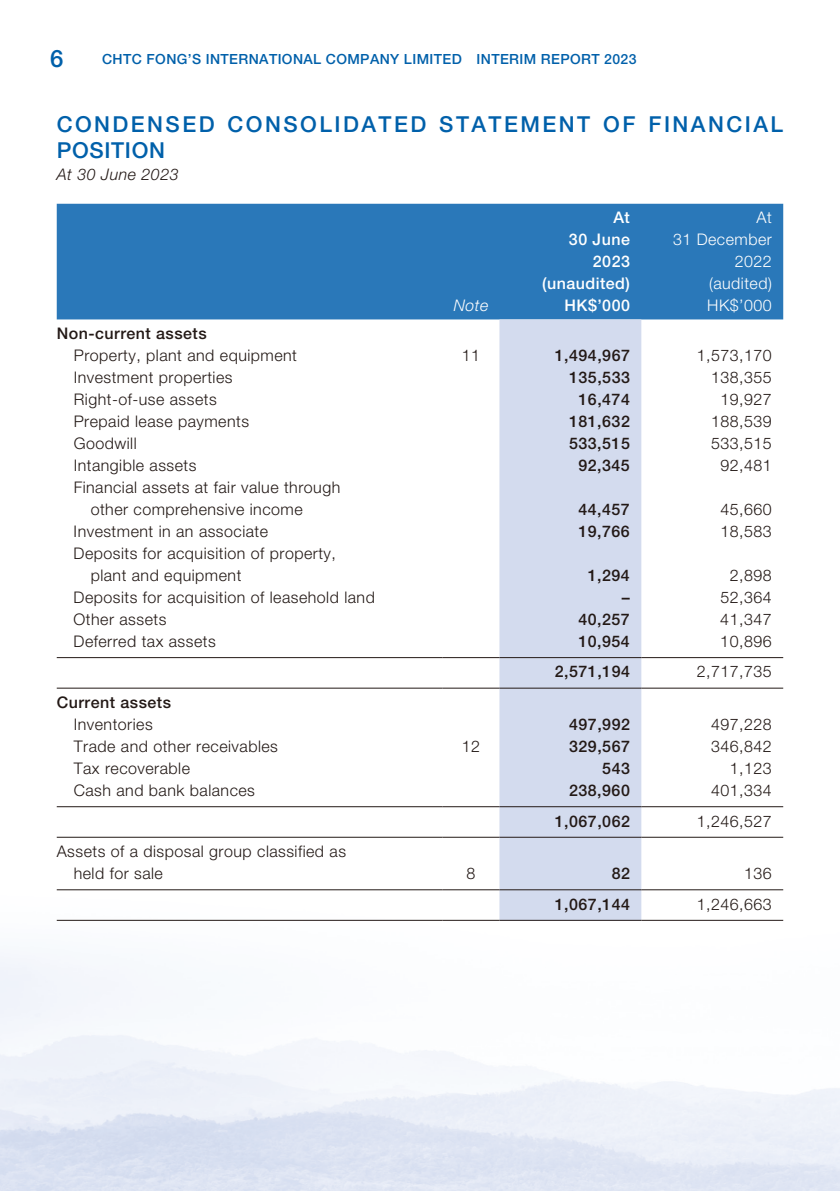
<style>
.page{position:relative;width:840px;height:1191px;background:#fff}
.page>*{position:absolute;margin:0;border:0;box-sizing:border-box;transform-origin:0 0}
.t1{font:500 24px "Helvetica Neue LT Std";color:#0060aa}
.t2{font:500 22px/26px "Helvetica Neue LT Std";letter-spacing:.11em;color:#0060aa}
.t3{font:300 16px/22px "Helvetica Neue LT Std";letter-spacing:.03em;color:#231916}
.t4{font:500 16px "Helvetica Neue LT Std";letter-spacing:.03em;color:#231916}
.t5{font:300 16px/22px "Helvetica Neue LT Std";letter-spacing:.03em;color:#fff;text-align:right}
.t6{font:500 16px/22px "Helvetica Neue LT Std";letter-spacing:.03em;color:#fff;text-align:right}
.t7{font:italic 300 16px "Helvetica Neue LT Std";letter-spacing:.03em;color:#231916}
.t8{font:italic 300 16px "Helvetica Neue LT Std";color:#fff}
.t9{font:500 14px "Helvetica Neue LT Std";letter-spacing:.025em;color:#0060aa}
</style>
<div class="page">
<img style="left:0;top:333px;width:839px;height:858px">
<div style="left:57px;top:204px;width:725px;height:115px;background:#2a78b9"></div>
<div style="left:499px;top:319px;width:142px;height:600px;background:#d3dbee"></div>
<hr style="left:57px;top:657px;width:385px;height:1px;background:#231916">
<hr style="left:442px;top:657px;width:57px;height:1px;background:#231916">
<hr style="left:499px;top:657px;width:142px;height:1px;background:#231916">
<hr style="left:641px;top:657px;width:141px;height:1px;background:#231916">
<hr style="left:57px;top:687px;width:385px;height:1px;background:#231916">
<hr style="left:442px;top:687px;width:57px;height:1px;background:#231916">
<hr style="left:499px;top:687px;width:142px;height:1px;background:#231916">
<hr style="left:641px;top:687px;width:141px;height:1px;background:#231916">
<hr style="left:57px;top:806px;width:385px;height:1px;background:#231916">
<hr style="left:442px;top:806px;width:57px;height:1px;background:#231916">
<hr style="left:499px;top:806px;width:142px;height:1px;background:#231916">
<hr style="left:641px;top:806px;width:141px;height:1px;background:#231916">
<hr style="left:57px;top:836px;width:385px;height:1px;background:#231916">
<hr style="left:442px;top:836px;width:57px;height:1px;background:#231916">
<hr style="left:499px;top:836px;width:142px;height:1px;background:#231916">
<hr style="left:641px;top:836px;width:141px;height:1px;background:#231916">
<hr style="left:57px;top:889px;width:385px;height:1px;background:#231916">
<hr style="left:442px;top:889px;width:57px;height:1px;background:#231916">
<hr style="left:499px;top:889px;width:142px;height:1px;background:#231916">
<hr style="left:641px;top:889px;width:141px;height:1px;background:#231916">
<hr style="left:57px;top:919px;width:385px;height:1px;background:#231916">
<hr style="left:442px;top:919px;width:57px;height:1px;background:#231916">
<hr style="left:499px;top:919px;width:142px;height:1px;background:#231916">
<hr style="left:641px;top:919px;width:141px;height:1px;background:#231916">
<h1 class="t1" style="left:50px;top:44px;width:15px">6</h1>
<p class="t9" style="left:102px;top:51px;width:535px">CHTC FONG’S INTERNATIONAL COMPANY LIMITED INTERIM REPORT 2023</p>
<h2 class="t2" style="left:57px;top:111px;width:727px">CONDENSED CONSOLIDATED STATEMENT OF FINANCIAL<br>POSITION</h2>
<p class="t7" style="left:57px;top:164px;width:123px">At 30 June 2023</p>
<p class="t6" style="left:568px;top:206px;width:62px">At<br>30 June<br>2023</p>
<p class="t5" style="left:672px;top:206px;width:100px">At<br>31 December<br>2022</p>
<p class="t6" style="left:542px;top:272px;width:89px">(unaudited)</p>
<p class="t5" style="left:708px;top:272px;width:64px">(audited)</p>
<p class="t8" style="left:453px;top:296px;width:36px">Note</p>
<p class="t6" style="left:564px;top:294px;width:67px">HK$’000</p>
<p class="t5" style="left:706px;top:294px;width:66px">HK$’000</p>
<p class="t4" style="left:57px;top:323px;width:151px">Non-current assets</p>
<p class="t3" style="left:74px;top:344px;width:224px">Property, plant and equipment</p>
<p class="t3" style="left:461px;top:344px;width:20px">11</p>
<p class="t4" style="left:554px;top:345px;width:77px">1,494,967</p>
<p class="t3" style="left:696px;top:344px;width:77px">1,573,170</p>
<p class="t3" style="left:74px;top:366px;width:160px">Investment properties</p>
<p class="t4" style="left:569px;top:367px;width:62px">135,533</p>
<p class="t3" style="left:710px;top:366px;width:62px">138,355</p>
<p class="t3" style="left:74px;top:388px;width:144px">Right-of-use assets</p>
<p class="t4" style="left:578px;top:389px;width:53px">16,474</p>
<p class="t3" style="left:720px;top:388px;width:53px">19,927</p>
<p class="t3" style="left:74px;top:410px;width:177px">Prepaid lease payments</p>
<p class="t4" style="left:569px;top:411px;width:62px">181,632</p>
<p class="t3" style="left:710px;top:410px;width:62px">188,539</p>
<p class="t3" style="left:74px;top:432px;width:64px">Goodwill</p>
<p class="t4" style="left:569px;top:433px;width:62px">533,515</p>
<p class="t3" style="left:710px;top:432px;width:62px">533,515</p>
<p class="t3" style="left:74px;top:454px;width:124px">Intangible assets</p>
<p class="t4" style="left:578px;top:455px;width:53px">92,345</p>
<p class="t3" style="left:720px;top:454px;width:53px">92,481</p>
<p class="t3" style="left:91px;top:476px;width:251px;text-indent:-17px">Financial assets at fair value through other comprehensive income</p>
<p class="t4" style="left:578px;top:499px;width:53px">44,457</p>
<p class="t3" style="left:720px;top:498px;width:53px">45,660</p>
<p class="t3" style="left:74px;top:520px;width:196px">Investment in an associate</p>
<p class="t4" style="left:578px;top:521px;width:53px">19,766</p>
<p class="t3" style="left:720px;top:520px;width:53px">18,583</p>
<p class="t3" style="left:91px;top:542px;width:247px;text-indent:-17px">Deposits for acquisition of property, plant and equipment</p>
<p class="t4" style="left:587px;top:565px;width:43px">1,294</p>
<p class="t3" style="left:729px;top:564px;width:43px">2,898</p>
<p class="t3" style="left:74px;top:586px;width:302px">Deposits for acquisition of leasehold land</p>
<p class="t4" style="left:621px;top:587px;width:9px">–</p>
<p class="t3" style="left:720px;top:586px;width:53px">52,364</p>
<p class="t3" style="left:74px;top:608px;width:94px">Other assets</p>
<p class="t4" style="left:578px;top:609px;width:53px">40,257</p>
<p class="t3" style="left:720px;top:608px;width:53px">41,347</p>
<p class="t3" style="left:74px;top:630px;width:143px">Deferred tax assets</p>
<p class="t4" style="left:578px;top:631px;width:53px">10,954</p>
<p class="t3" style="left:719px;top:630px;width:53px">10,896</p>
<p class="t4" style="left:554px;top:662px;width:77px">2,571,194</p>
<p class="t3" style="left:696px;top:660px;width:77px">2,717,735</p>
<p class="t4" style="left:57px;top:692px;width:116px">Current assets</p>
<p class="t3" style="left:74px;top:713px;width:80px">Inventories</p>
<p class="t4" style="left:569px;top:714px;width:62px">497,992</p>
<p class="t3" style="left:710px;top:713px;width:62px">497,228</p>
<p class="t3" style="left:74px;top:735px;width:205px">Trade and other receivables</p>
<p class="t3" style="left:461px;top:735px;width:20px">12</p>
<p class="t4" style="left:569px;top:736px;width:62px">329,567</p>
<p class="t3" style="left:710px;top:735px;width:62px">346,842</p>
<p class="t3" style="left:74px;top:757px;width:118px">Tax recoverable</p>
<p class="t4" style="left:602px;top:758px;width:29px">543</p>
<p class="t3" style="left:729px;top:757px;width:43px">1,123</p>
<p class="t3" style="left:74px;top:779px;width:183px">Cash and bank balances</p>
<p class="t4" style="left:569px;top:780px;width:62px">238,960</p>
<p class="t3" style="left:710px;top:779px;width:62px">401,334</p>
<p class="t4" style="left:554px;top:811px;width:77px">1,067,062</p>
<p class="t3" style="left:696px;top:809px;width:77px">1,246,527</p>
<p class="t3" style="left:74px;top:840px;width:273px;text-indent:-17px">Assets of a disposal group classified as held for sale</p>
<p class="t3" style="left:466px;top:862px;width:10px">8</p>
<p class="t4" style="left:611px;top:863px;width:20px">82</p>
<p class="t3" style="left:743px;top:862px;width:29px">136</p>
<p class="t4" style="left:554px;top:894px;width:77px">1,067,144</p>
<p class="t3" style="left:696px;top:892px;width:77px">1,246,663</p>
</div>
